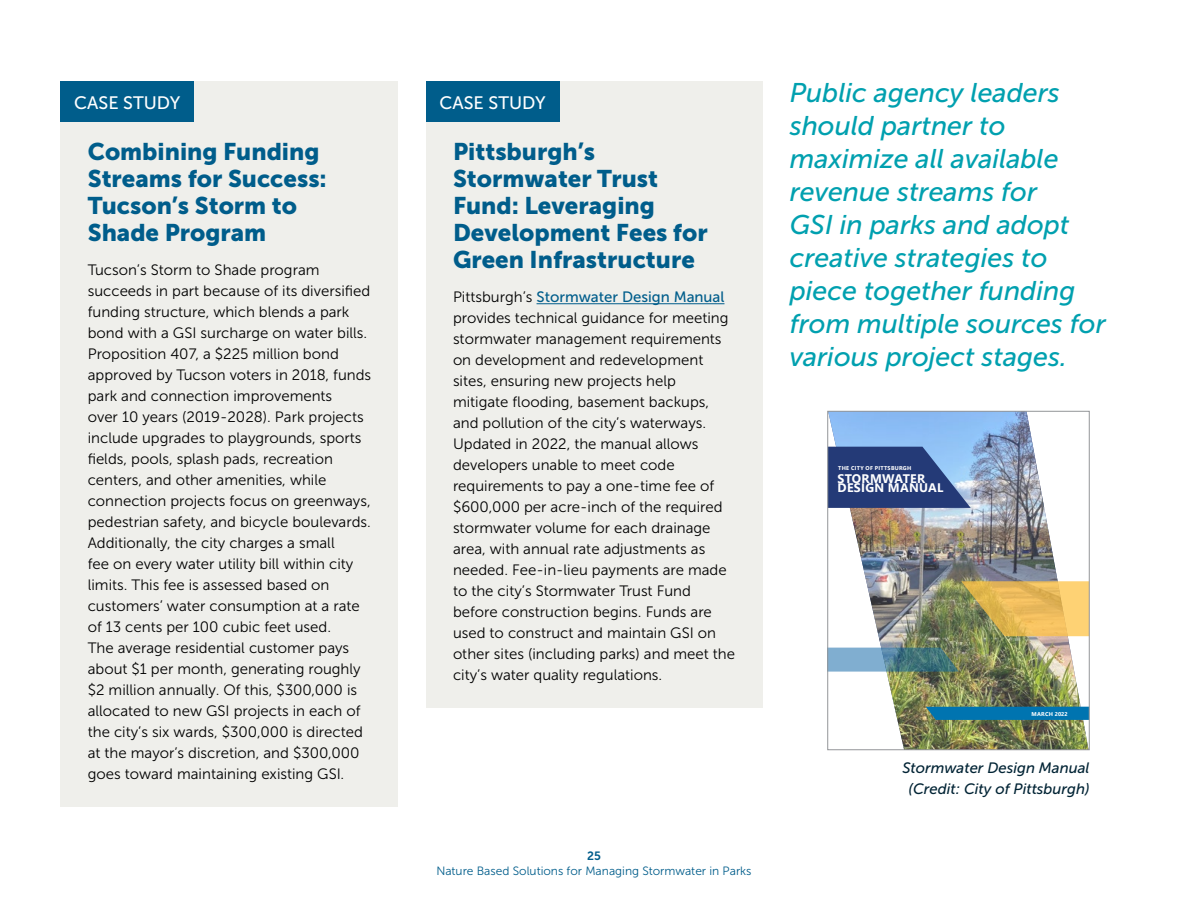
<style>
.page{position:relative;width:1188px;height:918px;background:#fff}
.page>*{position:absolute;margin:0;border:0;box-sizing:border-box;transform-origin:0 0}
.Call_Out_Text{font:italic 27px/33px "Museo Sans 500";color:#00a0af}
.Case_Study_Name{font:24px/27px "Museo Sans 900";color:#005d8b}
.Case_Study_Box_Indicator{font:18px "Museo Sans 500";color:#fff}
.Body{font:15px/21px "Museo Sans 300";color:#000}
.t1{font:italic 15px/21px "Museo Sans 500";color:#022435;text-align:center}
.t2{font:700 12.45px/9px "Segoe UI";letter-spacing:.025em;color:#fff}
.t3{font:12px "Museo Sans 300";color:#005d8b}
.t4{font:12px "Museo Sans 700";color:#005d8b}
.t5{font:700 5.55px "Segoe UI";letter-spacing:.045em;color:#fff}
.s1{font-family:"Museo Sans 500";color:#005d8b}
</style>
<div class="page">
<div style="left:61px;top:81px;width:337px;height:725px;background:#efefeb"></div>
<div style="left:61px;top:82px;width:133px;height:40px;background:#005d8b"></div>
<div style="left:426px;top:81px;width:337px;height:626px;background:#efefeb"></div>
<hr style="left:537px;top:303px;width:187px;height:1px;background:#005d8b">
<div style="left:426px;top:82px;width:133px;height:40px;background:#005d8b"></div>
<img style="left:829px;top:413px;width:259px;height:335px">
<svg style="left:961px;top:581px;width:127px;height:55px;background:#d9b55d"></svg>
<svg style="left:829px;top:447px;width:142px;height:61px;background:#39528c"></svg>
<svg style="left:829px;top:648px;width:130px;height:24px;background:#638f9f"></svg>
<svg style="left:926px;top:707px;width:162px;height:13px;background:#0575ac"></svg>
<div style="left:827px;top:411px;width:263px;height:339px;border:1px solid #939598"></div>
<p class="Case_Study_Box_Indicator" style="left:74px;top:93px;width:108px">CASE STUDY</p>
<p class="Case_Study_Name" style="left:88px;top:138px;width:241px">Combining Funding<br>Streams for Success:<br>Tucson’s Storm to<br>Shade Program</p>
<p class="Body" style="left:88px;top:260px;width:285px">Tucson’s Storm to Shade program succeeds in part because of its diversified funding structure, which blends a park bond with a GSI surcharge on water bills.<br>Proposition 407, a $225 million bond approved by Tucson voters in 2018, funds park and connection improvements<br>over 10 years (2019-2028). Park projects include upgrades to playgrounds, sports fields, pools, splash pads, recreation centers, and other amenities, while connection projects focus on greenways, pedestrian safety, and bicycle boulevards.<br>Additionally, the city charges a small<br>fee on every water utility bill within city limits. This fee is assessed based on customers’ water consumption at a rate of 13 cents per 100 cubic feet used.<br>The average residential customer pays about $1 per month, generating roughly $2 million annually. Of this, $300,000 is allocated to new GSI projects in each of the city’s six wards, $300,000 is directed at the mayor’s discretion, and $300,000 goes toward maintaining existing GSI.</p>
<p class="Case_Study_Box_Indicator" style="left:440px;top:93px;width:108px">CASE STUDY</p>
<p class="Case_Study_Name" style="left:453px;top:138px;width:256px">Pittsburgh’s<br>Stormwater Trust<br>Fund: Leveraging<br>Development Fees for<br>Green Infrastructure</p>
<p class="Body" style="left:453px;top:287px;width:284px">Pittsburgh’s <span class="s1">Stormwater Design Manual </span>provides technical guidance for meeting stormwater management requirements on development and redevelopment sites, ensuring new projects help mitigate flooding, basement backups, and pollution of the city’s waterways.<br>Updated in 2022, the manual allows developers unable to meet code requirements to pay a one-time fee of $600,000 per acre-inch of the required stormwater volume for each drainage area, with annual rate adjustments as needed. Fee-in-lieu payments are made to the city’s Stormwater Trust Fund before construction begins. Funds are used to construct and maintain GSI on other sites (including parks) and meet the city’s water quality regulations.</p>
<p class="t4" style="left:587px;top:849px;width:15px">25</p>
<p class="t3" style="left:436px;top:864px;width:317px">Nature Based Solutions for Managing Stormwater in Parks</p>
<p class="Call_Out_Text" style="left:790px;top:76px;width:318px">Public agency leaders should partner to maximize all available revenue streams for<br>GSI in parks and adopt creative strategies to piece together funding from multiple sources for various project stages.</p>
<p class="t5" style="left:838px;top:463px;width:75px">THE CITY OF PITTSBURGH</p>
<p class="t2" style="left:838px;top:473px;width:108px">STORMWATER<br>DESIGN MANUAL</p>
<p class="t5" style="left:1032px;top:708px;width:38px">MARCH 2022</p>
<p class="t1" style="left:902px;top:758px;width:189px">Stormwater Design Manual (Credit: City of Pittsburgh)</p>
</div>
